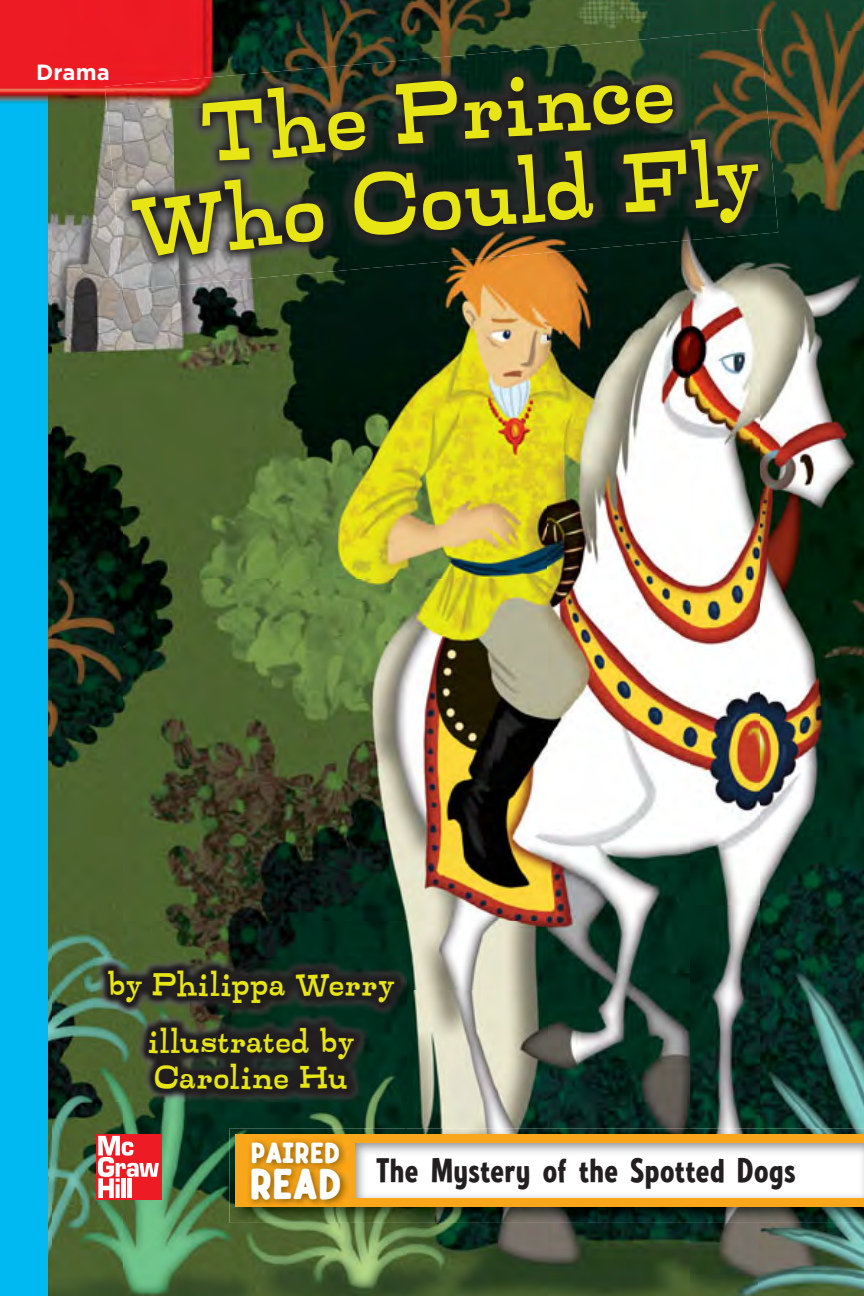
<style>
.page{position:relative;width:864px;height:1296px;background:#fff}
.page>*{position:absolute;margin:0;border:0;box-sizing:border-box;transform-origin:0 0}
.t1{font:86.4px/88px "Zalderdash";color:#e7e514;text-align:center}
.t2{font:34px "Ed Gothic";letter-spacing:.02em;color:#231f20}
.t3{font:32px/56.8px "Zalderdash";color:#e7e514;text-align:center}
.t4{font:700 29px "MMH Tykewriter Std";color:#fff}
.t5{font:700 22px "MMH Gotham";letter-spacing:.01em;color:#fff}
.s1{font-family:"MMH Tykewriter Std";font-weight:700;font-size:43px;color:#fff}
</style>
<div class="page">
<img style="left:228px;top:0;width:636px;height:32px">
<img style="left:48px;top:108px;width:5px;height:1188px">
<img style="left:778px;top:32px;width:86px;height:68px">
<img style="left:53px;top:108px;width:70px;height:1188px">
<img style="left:760px;top:100px;width:104px;height:1196px">
<img style="left:689px;top:290px;width:71px;height:1006px">
<img style="left:123px;top:290px;width:424px;height:700px">
<img style="left:547px;top:290px;width:142px;height:1006px">
<img style="left:406px;top:990px;width:142px;height:306px">
<img style="left:123px;top:1058px;width:284px;height:238px">
<img style="left:48px;top:0;width:180px;height:108px">
<div style="left:0;top:0;width:48px;height:1296px;background:#00b9f2"></div>
<img style="left:229px;top:1128px;width:635px;height:95px">
<div style="left:235px;top:1134px;width:629px;height:72px;background:#faa61a"></div>
<img style="left:246px;top:1140px;width:103px;height:67px">
<img style="left:355px;top:1143px;width:509px;height:54px">
<img style="left:173px;top:29px;width:605px;height:261px">
<img style="left:107px;top:108px;width:67px;height:182px">
<img style="left:105px;top:76px;width:123px;height:32px">
<img style="left:94px;top:956px;width:312px;height:145px">
<div style="left:96px;top:1134px;width:65px;height:65px;background:#ed1c24"></div>
<svg style="left:98px;top:1136px;width:61px;height:62px"></svg>
<svg style="left:116px;top:1184px;width:4px;height:14px"></svg>
<hr style="left:121px;top:1178px;width:4px;height:20px;background:#fff">
<hr style="left:128px;top:1178px;width:4px;height:20px;background:#fff">
<p class="t5" style="left:36px;top:64px;width:75px">Drama</p>
<p class="t1" style="left:120px;top:102px;width:632px;rotate:-5deg">The Prince<br>Who Could Fly</p>
<p class="t3" style="left:107px;top:958px;width:289px">by Philippa Werry illustrated by</p>
<p class="t3" style="left:154px;top:1051px;width:196px">Caroline Hu</p>
<p class="t4" style="left:251px;top:1142px;width:91px">PAIRED</p>
<p class="t2" style="left:249px;top:1158px;width:548px"><span class="s1">READ</span> The Mystery of the Spotted Dogs</p>
</div>
